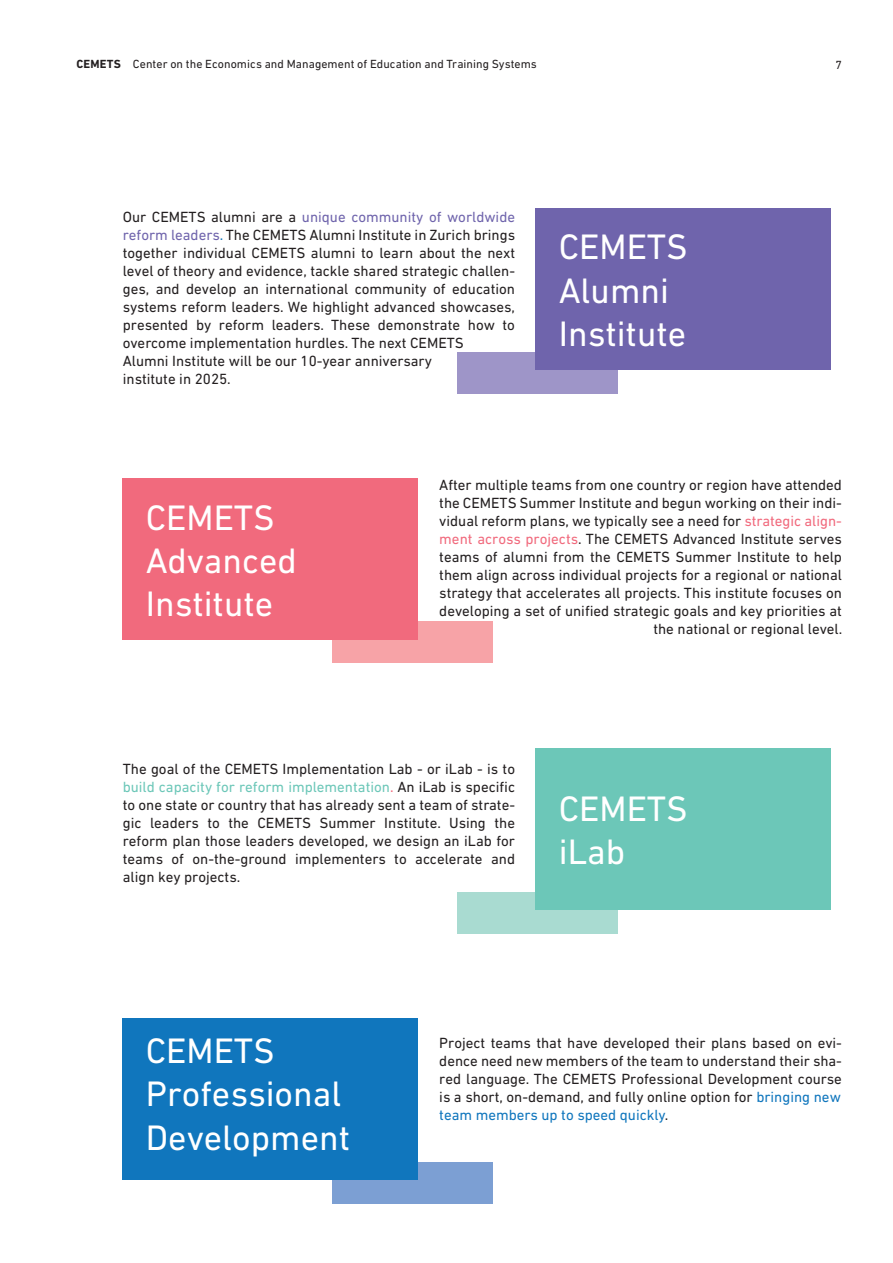
<style>
.page{position:relative;width:893px;height:1263px;background:#fff}
.page>*{position:absolute;margin:0;border:0;box-sizing:border-box;transform-origin:0 0}
.t1{font:36px/43.2px "DIN Next W1 G";color:#fff}
.t2{font:15px/18px "DIN Next W1 G";color:#231f20;text-align:justify}
.t3{font:12px "DIN Next W1 G";letter-spacing:.005em;color:#231f20}
.s1{font-weight:700}
.s2{color:#6f64ac}
.s3{color:#1076bd}
.s4{color:#f16a7d}
.s5{color:#6cc7b8}
</style>
<div class="page">
<div style="left:332px;top:621px;width:161px;height:42px;background:#f7a3a7"></div>
<div style="left:457px;top:352px;width:161px;height:41px;background:#9e95c8"></div>
<div style="left:536px;top:208px;width:295px;height:161px;background:#6f64ac"></div>
<div style="left:123px;top:478px;width:295px;height:161px;background:#f16a7d"></div>
<div style="left:457px;top:892px;width:161px;height:41px;background:#a9dbd1"></div>
<div style="left:536px;top:748px;width:295px;height:161px;background:#6cc7b8"></div>
<div style="left:332px;top:1162px;width:161px;height:41px;background:#7c9fd3"></div>
<div style="left:123px;top:1018px;width:295px;height:161px;background:#1076bd"></div>
<p class="t3" style="left:77px;top:57px;width:462px"><span class="s1">CEMETS</span> Center on the Economics and Management of Education and Training Systems</p>
<p class="t3" style="left:835px;top:58px;width:8px">7</p>
<p class="t2" style="left:123px;top:208px;width:394px;text-align:left">Our CEMETS alumni are a <span class="s2">unique community of worldwide reform leaders</span><span class="s3">.</span> The CEMETS Alumni Institute in Zurich brings together individual CEMETS alumni to learn about the next level of theory and evidence, tackle shared strategic challen&shy;ges, and develop an international community of education systems reform leaders. We highlight advanced showcases, presented by reform leaders. These demonstrate how to overcome implementation hurdles. The next CEMETS<br>Alumni Institute will be our 10-year anniversary<br>institute in 2025.</p>
<h1 class="t1" style="left:559px;top:225px;width:130px">CEMETS<br>Alumni<br>Institute</h1>
<h1 class="t1" style="left:146px;top:495px;width:153px">CEMETS<br>Advanced<br>Institute</h1>
<p class="t2" style="left:439px;top:475px;width:404px;text-align:right">After multiple teams from one country or region have attended the CEMETS Summer Institute and begun working on their indi&shy;vidual reform plans, we typically see a need for <span class="s4">strategic align&shy;ment across projects</span>. The CEMETS Advanced Institute serves teams of alumni from the CEMETS Summer Institute to help them align across individual projects for a regional or national strategy that accelerates all projects. This institute focuses on developing a set of unified strategic goals and key priorities at the national or regional level.</p>
<p class="t2" style="left:123px;top:760px;width:394px">The goal of the CEMETS Implementation Lab - or iLab - is to <span class="s5">build capacity for reform implementation</span><span class="s4">.</span> An iLab is specific to one state or country that has already sent a team of strate&shy;gic leaders to the CEMETS Summer Institute. Using the reform plan those leaders developed, we design an iLab for teams of on-the-ground implementers to accelerate and align key projects.</p>
<h1 class="t1" style="left:559px;top:787px;width:130px">CEMETS iLab</h1>
<h1 class="t1" style="left:146px;top:1029px;width:206px">CEMETS<br>Professional<br>Development</h1>
<p class="t2" style="left:439px;top:1033px;width:404px">Project teams that have developed their plans based on evi&shy;dence need new members of the team to understand their sha&shy;red language. The CEMETS Professional Development course is a short, on-demand, and fully online option for <span class="s3">bringing new team members up to speed quickly</span>.</p>
</div>
